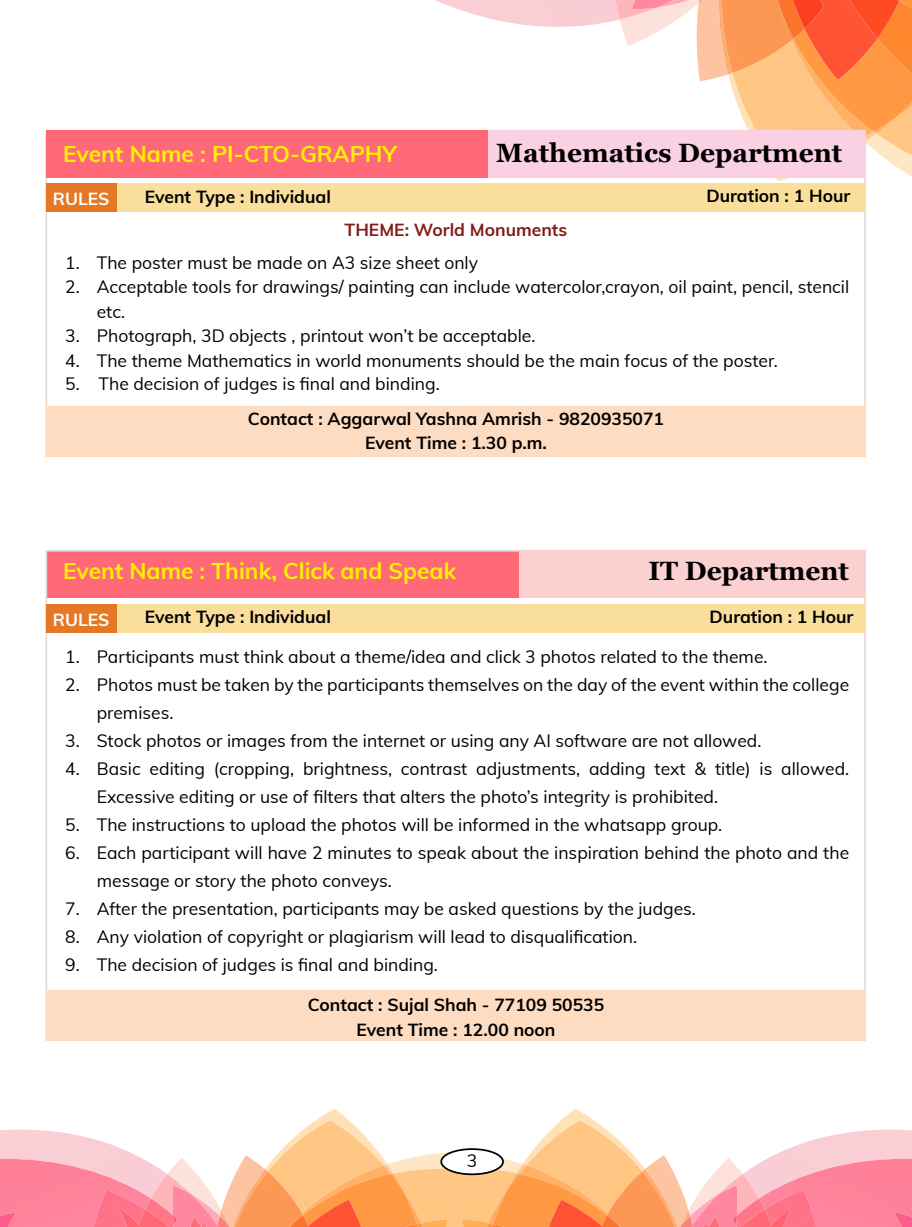
<style>
.page{position:relative;width:912px;height:1227px;background:#fff}
.page>*{position:absolute;margin:0;border:0;box-sizing:border-box;transform-origin:0 0}
.t1{font:700 26.25px "Georgia Pro";color:#000}
.t2{font:700 22.75px "Mulish";color:#fff200}
.t3{font:17.5px/28px "Mulish";color:#000}
.t4{font:700 17.5px/24.5px "Mulish";color:#000;text-align:center}
.t5{font:700 17.5px "Mulish";color:#821d19}
.t6{font:700 17.5px "Mulish";color:#fff}
</style>
<div class="page">
<div style="left:46px;top:550px;width:819px;height:48px;background:#ff6977"></div>
<div style="left:519px;top:550px;width:346px;height:48px;background:#fbd0d0"></div>
<svg style="left:0;top:1108px;width:912px;height:119px"></svg>
<svg style="left:435px;top:0;width:477px;height:181px"></svg>
<img style="left:849px;top:0;width:50px;height:38px">
<div style="left:488px;top:130px;width:377px;height:48px;background:#fad1e3"></div>
<div style="left:46px;top:406px;width:819px;height:51px;background:#fedcc2"></div>
<div style="left:46px;top:130px;width:442px;height:48px;background:#ff6977"></div>
<div style="left:46px;top:183px;width:819px;height:28px;background:#f9de9c"></div>
<div style="left:45px;top:604px;width:819px;height:29px;background:#f9de9c"></div>
<div style="left:46px;top:990px;width:819px;height:50px;background:#fedcc2"></div>
<div style="left:46px;top:183px;width:71px;height:29px;background:#e57825"></div>
<div style="left:46px;top:604px;width:71px;height:29px;background:#e57825"></div>
<div style="left:441px;top:1149px;width:62px;height:25px;background:#fff;border-radius:50%"></div>
<div style="left:440px;top:1148px;width:64px;height:27px;border:2px solid #000;border-radius:50%"></div>
<h2 class="t2" style="left:63px;top:137px;width:335px">Event Name : PI-CTO-GRAPHY</h2>
<h1 class="t1" style="left:496px;top:138px;width:348px">Mathematics Department</h1>
<p class="t6" style="left:53px;top:186px;width:58px">RULES</p>
<p class="t4" style="left:145px;top:184px;width:188px">Event Type : Individual</p>
<p class="t4" style="left:706px;top:182px;width:145px">Duration : 1 Hour</p>
<p class="t5" style="left:345px;top:217px;width:224px">THEME: World Monuments</p>
<p class="t3" style="left:65px;top:248px;width:414px">1. The poster must be made on A3 size sheet only</p>
<p class="t3" style="left:97px;top:274px;width:754px;line-height:24.5px;text-indent:-32px">2. Acceptable tools for drawings/ painting can include watercolor,crayon, oil paint, pencil, stencil etc.</p>
<p class="t3" style="left:65px;top:321px;width:472px">3. Photograph, 3D objects , printout won’t be acceptable.</p>
<p class="t3" style="left:65px;top:346px;width:714px">4. The theme Mathematics in world monuments should be the main focus of the poster.</p>
<p class="t3" style="left:65px;top:368px;width:376px">5. The decision of judges is final and binding.</p>
<p class="t4" style="left:248px;top:405px;width:418px">Contact : Aggarwal Yashna Amrish - 9820935071<br>Event Time : 1.30 p.m.</p>
<h2 class="t2" style="left:63px;top:554px;width:395px">Event Name : Think, Click and Speak</h2>
<h1 class="t1" style="left:648px;top:556px;width:202px">IT Department</h1>
<p class="t4" style="left:145px;top:603px;width:188px">Event Type : Individual</p>
<p class="t4" style="left:709px;top:603px;width:145px">Duration : 1 Hour</p>
<p class="t3" style="left:65px;top:642px;width:704px">1. Participants must think about a theme/idea and click 3 photos related to the theme.</p>
<p class="t3" style="left:97px;top:670px;width:754px;text-indent:-32px">2. Photos must be taken by the participants themselves on the day of the event within the college premises.</p>
<p class="t3" style="left:65px;top:726px;width:697px">3. Stock photos or images from the internet or using any AI software are not allowed.</p>
<p class="t3" style="left:97px;top:754px;width:754px;text-indent:-32px">4. Basic editing (cropping, brightness, contrast adjustments, adding text &amp; title) is allowed.<br>Excessive editing or use of filters that alters the photo’s integrity is prohibited.</p>
<p class="t3" style="left:65px;top:810px;width:658px">5. The instructions to upload the photos will be informed in the whatsapp group.</p>
<p class="t3" style="left:97px;top:838px;width:754px;text-indent:-32px">6. Each participant will have 2 minutes to speak about the inspiration behind the photo and the message or story the photo conveys.</p>
<p class="t3" style="left:65px;top:894px;width:632px">7. After the presentation, participants may be asked questions by the judges.</p>
<p class="t3" style="left:65px;top:922px;width:573px">8. Any violation of copyright or plagiarism will lead to disqualification.</p>
<p class="t3" style="left:65px;top:950px;width:374px">9. The decision of judges is final and binding.</p>
<p class="t4" style="left:308px;top:991px;width:298px">Contact : Sujal Shah - 77109 50535<br>Event Time : 12.00 noon</p>
<p class="t6" style="left:53px;top:607px;width:58px">RULES</p>
<p class="t3" style="left:467px;top:1145px;width:12px">3</p>
</div>
